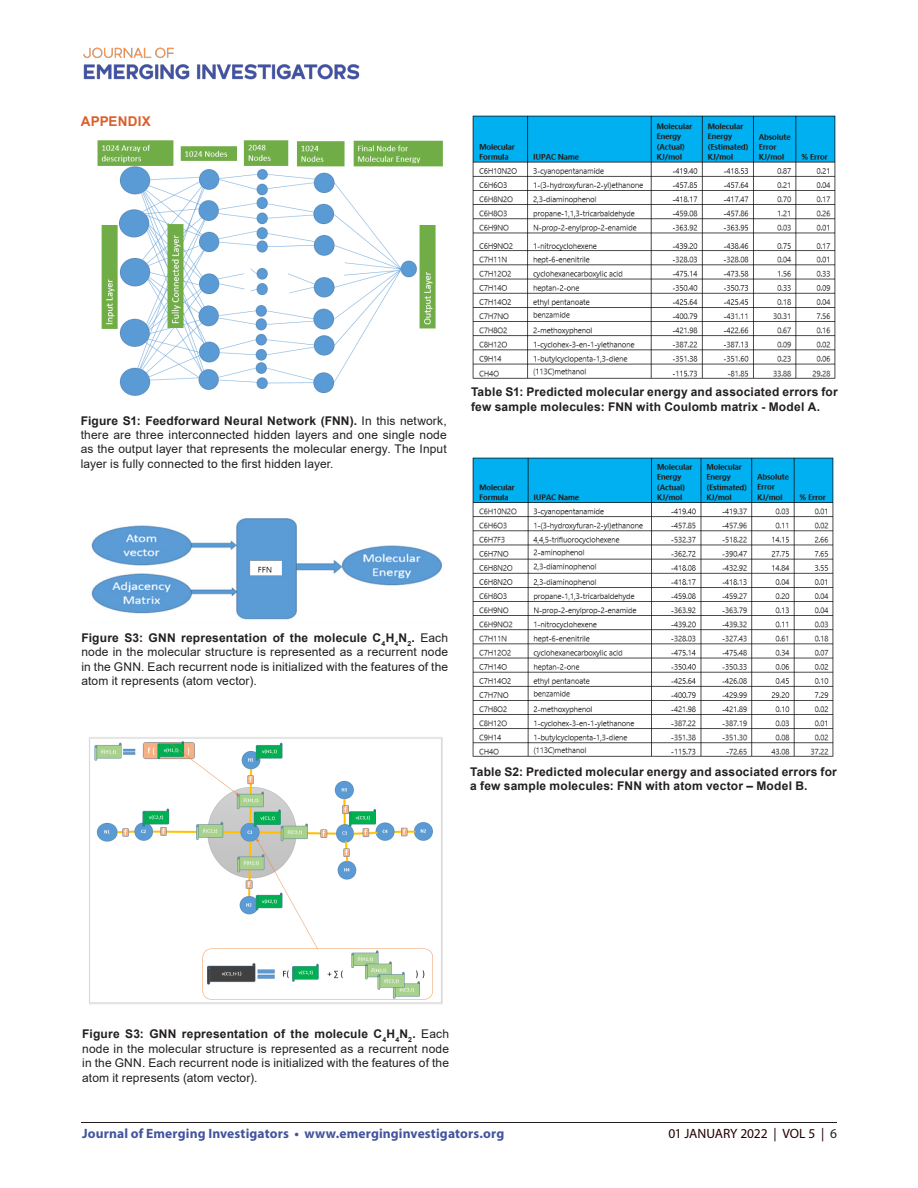
<style>
.page{position:relative;width:918px;height:1188px;background:#fff}
.page>*{position:absolute;margin:0;border:0;box-sizing:border-box;transform-origin:0 0}
.t1{font:700 13.5px "Myriad Pro";letter-spacing:.01em;color:#42549e}
.t2{font:13.5px "Myriad Pro";letter-spacing:-.01em;color:#230000}
.List_Paragraph{font:700 13.5px "Arial";letter-spacing:.015em;color:#dc5f2b}
.t3{font:12px/14.4px "Arial";letter-spacing:.01em;color:#231f20;text-align:justify}
.t4{font:700 12px/14.4px "Arial";letter-spacing:.02em;color:#231f20}
.s1{font-weight:700}
.s2{color:#231f20}
</style>
<div class="page">
<hr style="left:81px;top:1122px;width:756px;height:1px;background:#231f20">
<img style="left:83px;top:47px;width:277px;height:33px">
<img style="left:97px;top:140px;width:346px;height:256px">
<img style="left:89px;top:737px;width:354px;height:267px">
<img style="left:91px;top:518px;width:351px;height:102px">
<img style="left:472px;top:115px;width:364px;height:264px">
<img style="left:473px;top:458px;width:361px;height:299px">
<p class="List_Paragraph" style="left:81px;top:112px;width:71px">APPENDIX</p>
<p class="t3" style="left:81px;top:413px;width:368px"><span class="s1">Figure S1: Feedforward Neural Network (FNN).</span> In this network, there are three interconnected hidden layers and one single node as the output layer that represents the molecular energy. The Input layer is fully connected to the fi rst hidden layer.</p>
<p class="t4" style="left:471px;top:385px;width:368px">Table S1: Predicted molecular energy and associated errors for few sample molecules: FNN with Coulomb matrix - Model A.</p>
<p class="t3" style="left:81px;top:630px;width:368px"><span class="s1">Figure S3: GNN representation of the molecule C</span><sub>4</sub><span class="s1">H</span><sub>4</sub><span class="s1">N</span><sub>2</sub><span class="s1">.</span> Each node in the molecular structure is represented as a recurrent node in the GNN. Each recurrent node is initialized with the features of the atom it represents (atom vector).</p>
<p class="t4" style="left:470px;top:764px;width:368px">Table S2: Predicted molecular energy and associated errors for a few sample molecules: FNN with atom vector – Model B.</p>
<p class="t3" style="left:82px;top:1027px;width:368px"><span class="s1">Figure S3: GNN representation of the molecule C</span><sub>4</sub><span class="s1">H</span><sub>4</sub><span class="s1">N</span><sub>2</sub><span class="s1">.</span> Each node in the molecular structure is represented as a recurrent node in the GNN. Each recurrent node is initialized with the features of the atom it represents (atom vector).</p>
<p class="t1" style="left:82px;top:1125px;width:424px">Journal of Emerging Investigators • www.emerginginvestigators.org</p>
<p class="t2" style="left:668px;top:1125px;width:170px">01 JANUARY 2022 | VOL 5 | <span class="s2">6</span></p>
</div>
